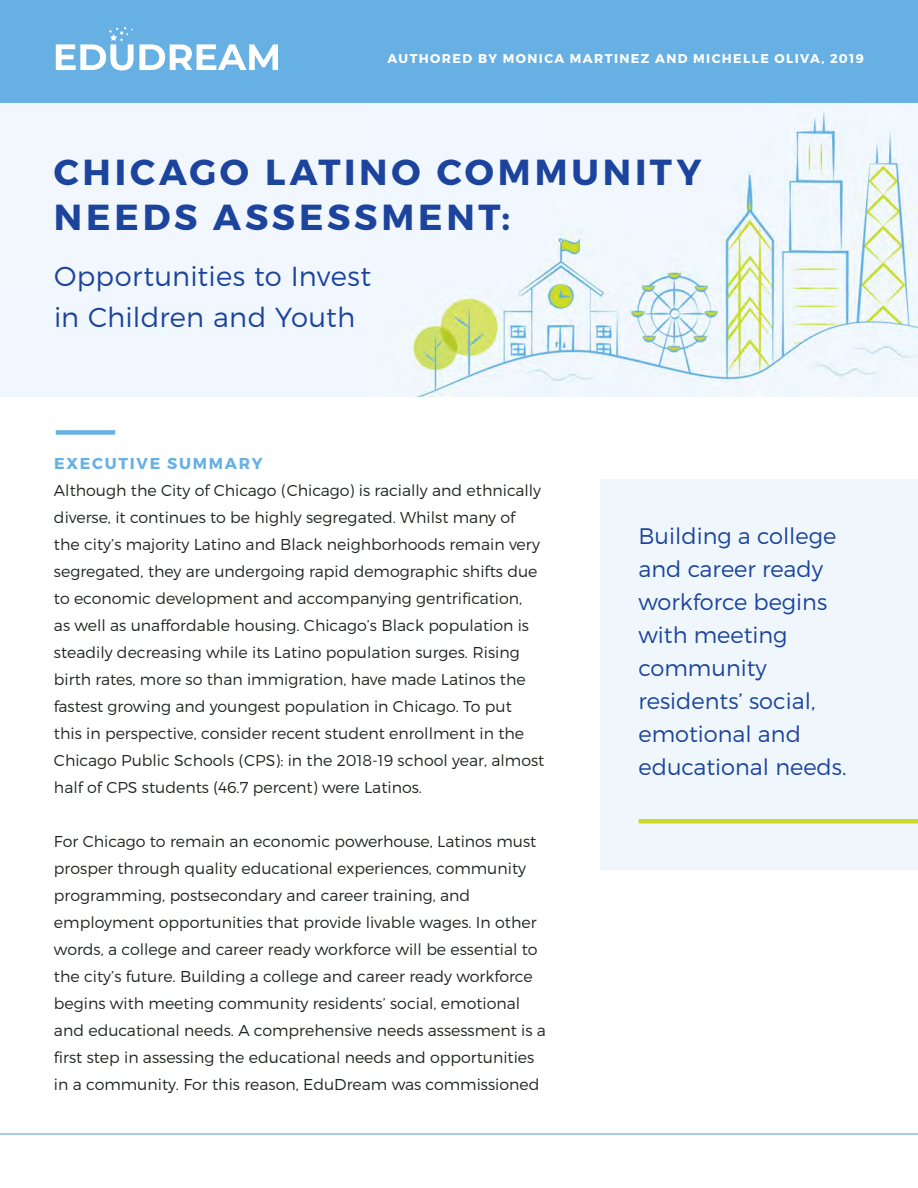
<style>
.page{position:relative;width:918px;height:1188px;background:#fff}
.page>*{position:absolute;margin:0;border:0;box-sizing:border-box;transform-origin:0 0}
.t1{font:700 36.15px/45.2px "Montserrat";letter-spacing:.105em;color:#1c449c}
.t2{font:300 27.45px/41.1px "Montserrat";letter-spacing:.01em;color:#1c449c}
.t3{font:300 22.5px/33px "Montserrat";color:#1c449c}
.t4{font:300 15.75px/27px "Montserrat";color:#212621}
.t5{font:700 15.75px "Montserrat";letter-spacing:.11em;color:#66b0e3}
.t6{font:700 12.75px "Montserrat";letter-spacing:.11em;color:#fff}
</style>
<div class="page">
<div style="left:600px;top:480px;width:318px;height:390px;background:#f0f7fc"></div>
<img style="left:0;top:102px;width:918px;height:294px">
<div style="left:56px;top:430px;width:59px;height:5px;background:#66b0e3"></div>
<div style="left:639px;top:819px;width:279px;height:5px;background:#ccdb29"></div>
<div style="left:0;top:0;width:918px;height:102px;background:#66b0e3"></div>
<svg style="left:56px;top:27px;width:222px;height:43px"></svg>
<hr style="left:0;top:1134px;width:918px;height:1px;background:#54a3d9">
<p class="t6" style="left:388px;top:50px;width:478px">AUTHORED BY MONICA MARTINEZ AND MICHELLE OLIVA, 2019</p>
<h1 class="t1" style="left:54px;top:150px;width:649px">CHICAGO LATINO COMMUNITY<br>NEEDS ASSESSMENT:</h1>
<h2 class="t2" style="left:54px;top:256px;width:319px">Opportunities to Invest in Children and Youth</h2>
<p class="t5" style="left:54px;top:453px;width:210px">EXECUTIVE SUMMARY</p>
<p class="t4" style="left:54px;top:476px;width:492px">Although the City of Chicago (Chicago) is racially and ethnically diverse, it continues to be highly segregated. Whilst many of the city’s majority Latino and Black neighborhoods remain very segregated, they are undergoing rapid demographic shifts due to economic development and accompanying gentrification,<br>as well as unaffordable housing. Chicago’s Black population is steadily decreasing while its Latino population surges. Rising birth rates, more so than immigration, have made Latinos the fastest growing and youngest population in Chicago. To put<br>this in perspective, consider recent student enrollment in the Chicago Public Schools (CPS): in the 2018-19 school year, almost half of CPS students (46.7 percent) were Latinos.</p>
<p class="t4" style="left:54px;top:827px;width:494px">For Chicago to remain an economic powerhouse, Latinos must prosper through quality educational experiences, community programming, postsecondary and career training, and employment opportunities that provide livable wages. In other words, a college and career ready workforce will be essential to the city’s future. Building a college and career ready workforce begins with meeting community residents’ social, emotional and educational needs. A comprehensive needs assessment is a first step in assessing the educational needs and opportunities in a community. For this reason, EduDream was commissioned</p>
<h3 class="t3" style="left:639px;top:520px;width:210px">Building a college and career ready workforce begins with meeting community residents’ social, emotional and educational needs.</h3>
</div>
